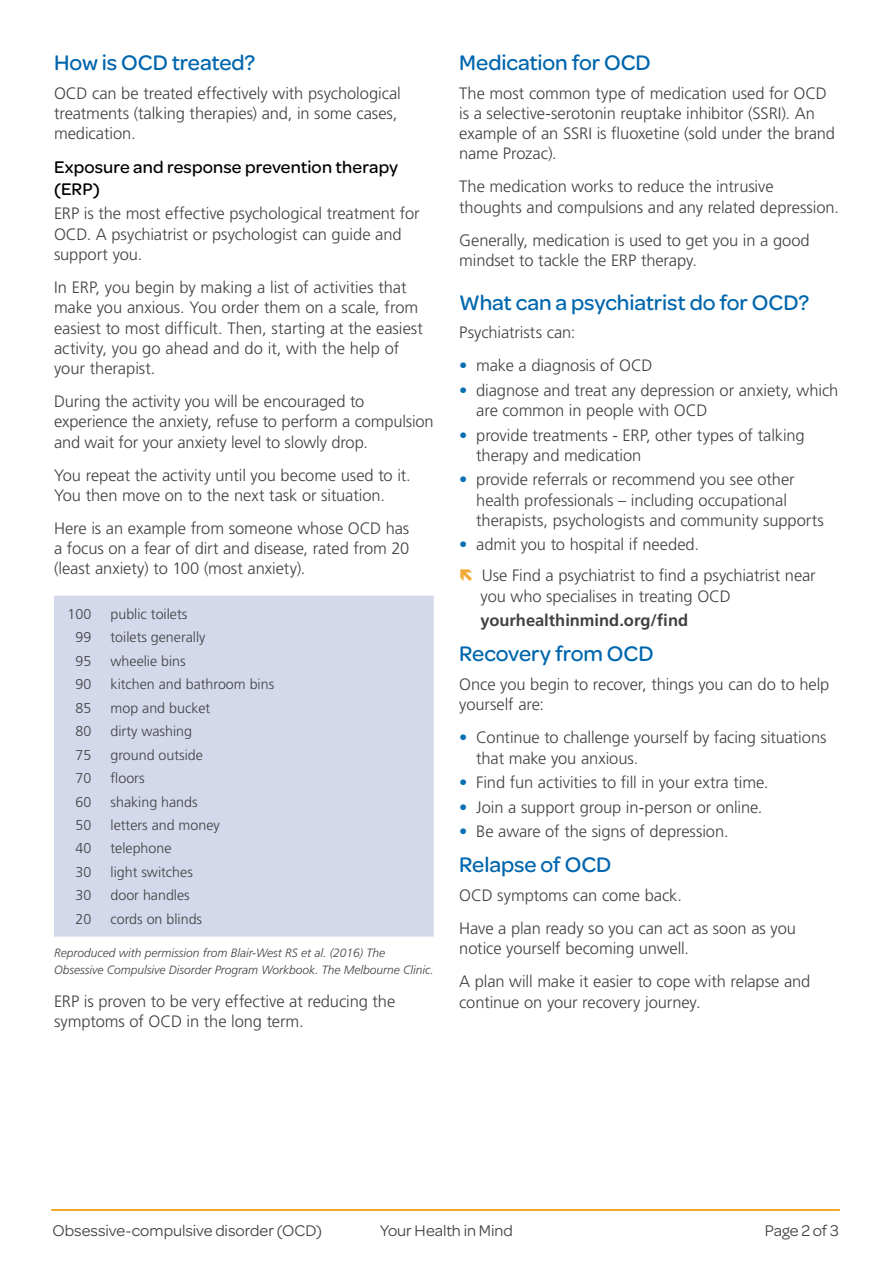
<style>
.page{position:relative;width:893px;height:1263px;background:#fff}
.page>*{position:absolute;margin:0;border:0;box-sizing:border-box;transform-origin:0 0}
.Heading_2{font:500 22.5px "Omnes";letter-spacing:-.005em;color:#0066ad}
.Heading_3{font:500 18px/21.6px "Omnes";letter-spacing:.005em;color:#000}
.BodyCopy{font:300 16.5px/20.2px "Frutiger LT Std";letter-spacing:-.005em;color:#414042}
.Footer_text{font:16.5px "Omnes";color:#414042}
.URL_bolded{font:700 16.5px "Frutiger LT Std";color:#414042}
.TableCopy{font:300 14.25px "Frutiger LT Std";color:#414042}
.TableCopy-2{font:italic 300 12px/16.5px "Frutiger LT Std";color:#414042}
.s1{color:#086fb2}
</style>
<div class="page">
<hr style="left:51px;top:1209px;width:789px;height:2px;background:#f0a31f">
<div style="left:54px;top:595px;width:380px;height:341px;background:#d3d8ea"></div>
<p class="Heading_2" style="left:54px;top:47px;width:203px">How is OCD treated?</p>
<p class="BodyCopy" style="left:54px;top:83px;width:348px">OCD can be treated effectively with psychological treatments (talking therapies) and, in some cases, medication.</p>
<p class="Heading_3" style="left:54px;top:156px;width:346px">Exposure and response prevention therapy (ERP)</p>
<p class="BodyCopy" style="left:54px;top:204px;width:367px">ERP is the most effective psychological treatment for<br>OCD. A psychiatrist or psychologist can guide and support you.</p>
<p class="BodyCopy" style="left:54px;top:277px;width:371px">In ERP, you begin by making a list of activities that make you anxious. You order them on a scale, from easiest to most difficult. Then, starting at the easiest activity, you go ahead and do it, with the help of your therapist.</p>
<p class="BodyCopy" style="left:54px;top:391px;width:381px">During the activity you will be encouraged to experience the anxiety, refuse to perform a compulsion and wait for your anxiety level to slowly drop.</p>
<p class="BodyCopy" style="left:54px;top:465px;width:358px">You repeat the activity until you become used to it.<br>You then move on to the next task or situation.</p>
<p class="BodyCopy" style="left:54px;top:518px;width:357px;text-align:justify">Here is an example from someone whose OCD has a focus on a fear of dirt and disease, rated from 20 (least anxiety) to 100 (most anxiety).</p>
<p class="TableCopy" style="left:68px;top:606px;width:25px">100</p>
<p class="TableCopy" style="left:111px;top:606px;width:78px">public toilets</p>
<p class="TableCopy" style="left:76px;top:629px;width:17px">99</p>
<p class="TableCopy" style="left:111px;top:629px;width:96px">toilets generally</p>
<p class="TableCopy" style="left:76px;top:653px;width:17px">95</p>
<p class="TableCopy" style="left:111px;top:653px;width:77px">wheelie bins</p>
<p class="TableCopy" style="left:76px;top:676px;width:17px">90</p>
<p class="TableCopy" style="left:111px;top:676px;width:165px">kitchen and bathroom bins</p>
<p class="TableCopy" style="left:76px;top:700px;width:17px">85</p>
<p class="TableCopy" style="left:111px;top:700px;width:101px">mop and bucket</p>
<p class="TableCopy" style="left:76px;top:723px;width:17px">80</p>
<p class="TableCopy" style="left:111px;top:723px;width:83px">dirty washing</p>
<p class="TableCopy" style="left:76px;top:747px;width:17px">75</p>
<p class="TableCopy" style="left:111px;top:747px;width:94px">ground outside</p>
<p class="TableCopy" style="left:76px;top:770px;width:17px">70</p>
<p class="TableCopy" style="left:111px;top:770px;width:36px">floors</p>
<p class="TableCopy" style="left:76px;top:794px;width:17px">60</p>
<p class="TableCopy" style="left:111px;top:794px;width:89px">shaking hands</p>
<p class="TableCopy" style="left:76px;top:817px;width:17px">50</p>
<p class="TableCopy" style="left:111px;top:817px;width:111px">letters and money</p>
<p class="TableCopy" style="left:76px;top:840px;width:17px">40</p>
<p class="TableCopy" style="left:111px;top:840px;width:62px">telephone</p>
<p class="TableCopy" style="left:76px;top:864px;width:17px">30</p>
<p class="TableCopy" style="left:111px;top:864px;width:84px">light switches</p>
<p class="TableCopy" style="left:76px;top:887px;width:17px">30</p>
<p class="TableCopy" style="left:111px;top:887px;width:81px">door handles</p>
<p class="TableCopy" style="left:76px;top:911px;width:17px">20</p>
<p class="TableCopy" style="left:111px;top:911px;width:93px">cords on blinds</p>
<p class="TableCopy-2" style="left:54px;top:945px;width:381px">Reproduced with permission from Blair-West RS et al. (2016) The<br>Obsessive Compulsive Disorder Program Workbook. The Melbourne Clinic.</p>
<p class="BodyCopy" style="left:54px;top:991px;width:343px">ERP is proven to be very effective at reducing the symptoms of OCD in the long term.</p>
<p class="Heading_2" style="left:459px;top:47px;width:193px">Medication for OCD</p>
<p class="BodyCopy" style="left:459px;top:83px;width:377px">The most common type of medication used for OCD is a selective-serotonin reuptake inhibitor (SSRI). An example of an SSRI is fluoxetine (sold under the brand name Prozac).</p>
<p class="BodyCopy" style="left:459px;top:177px;width:381px">The medication works to reduce the intrusive thoughts and compulsions and any related depression.</p>
<p class="BodyCopy" style="left:459px;top:230px;width:352px">Generally, medication is used to get you in a good mindset to tackle the ERP therapy.</p>
<p class="Heading_2" style="left:459px;top:286px;width:351px">What can a psychiatrist do for OCD?</p>
<p class="BodyCopy" style="left:459px;top:323px;width:118px">Psychiatrists can:</p>
<p class="BodyCopy" style="left:459px;top:356px;width:195px"><span class="s1">•</span> make a diagnosis of OCD</p>
<p class="BodyCopy" style="left:476px;top:380px;width:364px;text-indent:-17px"><span class="s1">•</span> diagnose and treat any depression or anxiety, which are common in people with OCD</p>
<p class="BodyCopy" style="left:476px;top:425px;width:330px;text-indent:-17px"><span class="s1">•</span> provide treatments - ERP, other types of talking therapy and medication</p>
<p class="BodyCopy" style="left:476px;top:470px;width:349px;text-indent:-17px"><span class="s1">•</span> provide referrals or recommend you see other health professionals – including occupational therapists, psychologists and community supports</p>
<p class="BodyCopy" style="left:459px;top:535px;width:241px"><span class="s1">•</span> admit you to hospital if needed.</p>
<p class="BodyCopy" style="left:480px;top:566px;width:337px">Use Find a psychiatrist to find a psychiatrist near you who specialises in treating OCD</p>
<p class="URL_bolded" style="left:480px;top:610px;width:209px">yourhealthinmind.org/find</p>
<p class="Heading_2" style="left:459px;top:638px;width:196px">Recovery from OCD</p>
<p class="BodyCopy" style="left:459px;top:674px;width:372px">Once you begin to recover, things you can do to help yourself are:</p>
<p class="BodyCopy" style="left:476px;top:728px;width:352px;text-indent:-17px"><span class="s1">•</span> Continue to challenge yourself by facing situations that make you anxious.</p>
<p class="BodyCopy" style="left:459px;top:772px;width:311px"><span class="s1">•</span> Find fun activities to fill in your extra time.</p>
<p class="BodyCopy" style="left:459px;top:797px;width:305px"><span class="s1">•</span> Join a support group in-person or online.</p>
<p class="BodyCopy" style="left:459px;top:821px;width:271px"><span class="s1">•</span> Be aware of the signs of depression.</p>
<p class="Heading_2" style="left:459px;top:849px;width:154px">Relapse of OCD</p>
<p class="BodyCopy" style="left:459px;top:885px;width:224px">OCD symptoms can come back.</p>
<p class="BodyCopy" style="left:459px;top:918px;width:338px">Have a plan ready so you can act as soon as you notice yourself becoming unwell.</p>
<p class="BodyCopy" style="left:459px;top:972px;width:353px">A plan will make it easier to cope with relapse and continue on your recovery journey.</p>
<p class="Footer_text" style="left:53px;top:1219px;width:271px">Obsessive-compulsive disorder (OCD)</p>
<p class="Footer_text" style="left:380px;top:1219px;width:134px">Your Health in Mind</p>
<p class="Footer_text" style="left:765px;top:1219px;width:76px">Page 2 of 3</p>
</div>
